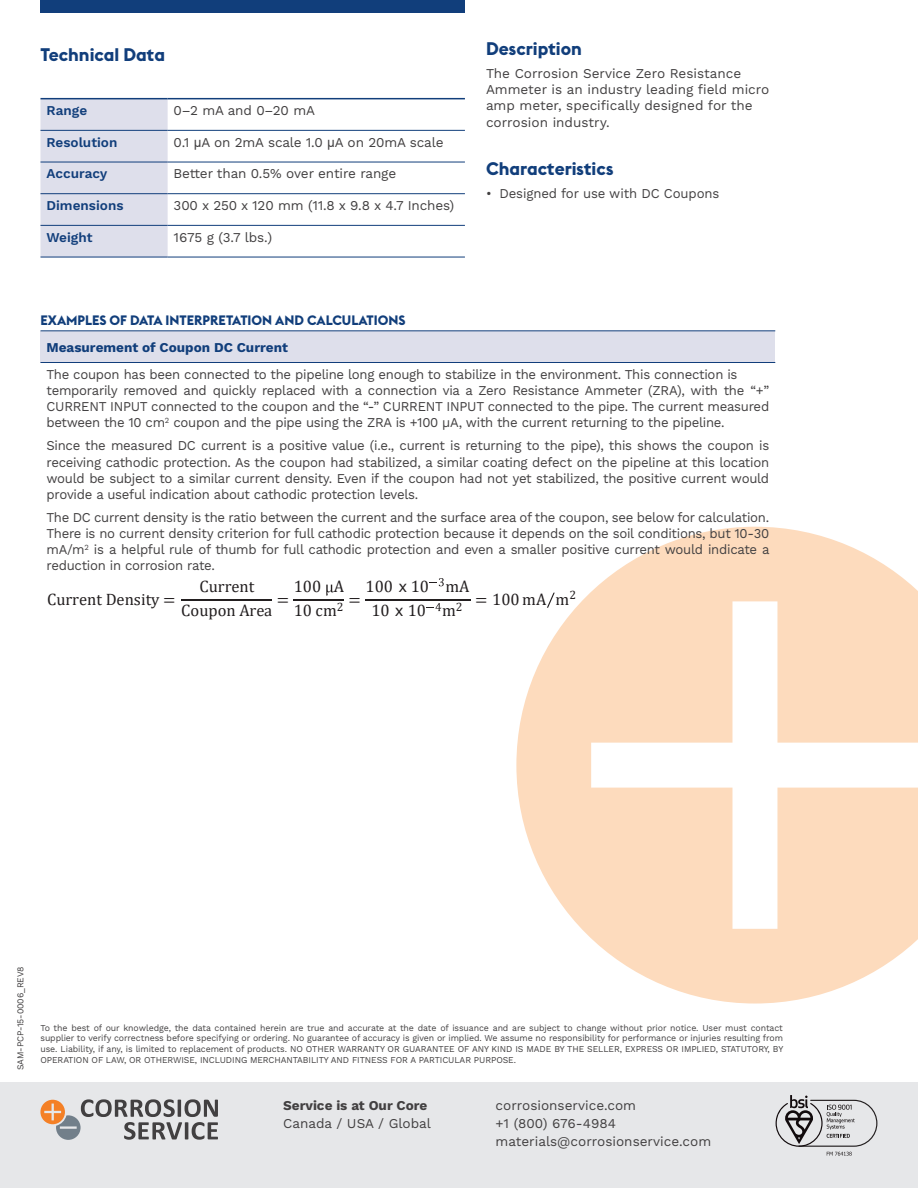
<style>
.page{position:relative;width:918px;height:1188px;background:#fff}
.page>*{position:absolute;margin:0;border:0;box-sizing:border-box;transform-origin:0 0}
.H2_Blue{font:700 18px "Euclid Flex";color:#113e7b}
.t1{font:16.5px "Cambria Math";color:#231f20}
.Body_Last_Paragraph{font:13.5px/16.2px "Work Sans";letter-spacing:-.02em;color:#424041;text-align:justify}
.Body_Last_Paragraph-2{font:13.5px/16.2px "Work Sans";color:#424041}
.Body{font:13.5px "Work Sans";letter-spacing:-.01em;color:#424041}
.t2{font:700 13.5px "Euclid Flex";color:#113e7b}
.t3{font:600 13.5px "Work Sans";color:#113e7b}
.t4{font:700 13.5px "Work Sans";color:#113e7b}
.t5{font:700 13.5px "Work Sans";color:#424041}
.t6{font:9px/10.8px "Work Sans";letter-spacing:-.01em;color:#424041;text-align:justify}
.s1{font-family:"Arial"}
.s2{font-family:"Work Sans"}
</style>
<div class="page">
<div style="left:0;top:1082px;width:918px;height:106px;background:#e6e7e9"></div>
<svg style="left:516px;top:527px;width:402px;height:477px;fill:#fddbbd"></svg>
<div style="left:40px;top:0;width:425px;height:14px;background:#113e7b"></div>
<svg style="left:40px;top:1099px;width:178px;height:41px"></svg>
<svg style="left:776px;top:1095px;width:101px;height:61px"></svg>
<div style="left:40px;top:99px;width:128px;height:158px;background:#dedfeb"></div>
<hr style="left:40px;top:98px;width:128px;height:1px;background:#113e7b">
<hr style="left:168px;top:98px;width:297px;height:1px;background:#113e7b">
<hr style="left:40px;top:130px;width:128px;height:1px;background:#113e7b">
<hr style="left:168px;top:130px;width:297px;height:1px;background:#113e7b">
<hr style="left:40px;top:162px;width:128px;height:1px;background:#113e7b">
<hr style="left:168px;top:162px;width:297px;height:1px;background:#113e7b">
<hr style="left:40px;top:193px;width:128px;height:1px;background:#113e7b">
<hr style="left:168px;top:193px;width:297px;height:1px;background:#113e7b">
<hr style="left:40px;top:225px;width:128px;height:1px;background:#113e7b">
<hr style="left:168px;top:225px;width:297px;height:1px;background:#113e7b">
<hr style="left:40px;top:257px;width:128px;height:1px;background:#113e7b">
<hr style="left:168px;top:257px;width:297px;height:1px;background:#113e7b">
<div style="left:40px;top:331px;width:735px;height:32px;background:#dedfeb"></div>
<hr style="left:40px;top:330px;width:735px;height:1px;background:#113e7b">
<hr style="left:40px;top:362px;width:735px;height:1px;background:#113e7b">
<hr style="left:181px;top:600px;width:91px;height:1px;background:#231f20">
<svg style="left:326px;top:585px;width:8px;height:11px"></svg>
<hr style="left:294px;top:600px;width:50px;height:1px;background:#231f20">
<hr style="left:366px;top:600px;width:105px;height:1px;background:#231f20">
<svg style="left:430px;top:578px;width:14px;height:8px"></svg>
<svg style="left:427px;top:603px;width:14px;height:8px"></svg>
<svg style="left:547px;top:593px;width:8px;height:15px"></svg>
<p class="H2_Blue" style="left:40px;top:44px;width:126px">Technical Data</p>
<p class="t3" style="left:46px;top:102px;width:42px">Range</p>
<p class="Body" style="left:174px;top:102px;width:143px">0–2 mA and 0–20 mA</p>
<p class="t3" style="left:46px;top:134px;width:72px">Resolution</p>
<p class="Body" style="left:174px;top:134px;width:272px">0.1 <span class="s1">μ</span>A on 2mA scale 1.0 <span class="s1">μ</span>A on 20mA scale</p>
<p class="t3" style="left:46px;top:166px;width:62px">Accuracy</p>
<p class="Body" style="left:174px;top:166px;width:224px">Better than 0.5% over entire range</p>
<p class="t3" style="left:46px;top:197px;width:79px">Dimensions</p>
<p class="Body" style="left:174px;top:197px;width:282px">300 x 250 x 120 mm (11.8 x 9.8 x 4.7 Inches)</p>
<p class="t3" style="left:46px;top:229px;width:47px">Weight</p>
<p class="Body" style="left:174px;top:229px;width:100px">1675 g (3.7 lbs.)</p>
<p class="H2_Blue" style="left:486px;top:38px;width:97px">Description</p>
<p class="Body_Last_Paragraph-2" style="left:486px;top:66px;width:285px">The Corrosion Service Zero Resistance Ammeter is an industry leading field micro amp meter, specifically designed for the corrosion industry.</p>
<p class="H2_Blue" style="left:486px;top:158px;width:129px">Characteristics</p>
<p class="Body_Last_Paragraph" style="left:486px;top:185px;width:235px">• Designed for use with DC Coupons</p>
<p class="t2" style="left:40px;top:312px;width:366px">EXAMPLES OF DATA INTERPRETATION AND CALCULATIONS</p>
<p class="t4" style="left:46px;top:339px;width:243px">Measurement of Coupon DC Current</p>
<p class="Body_Last_Paragraph" style="left:46px;top:367px;width:693px">The coupon has been connected to the pipeline long enough to stabilize in the environment. This connection is</p>
<p class="Body_Last_Paragraph" style="left:46px;top:383px;width:724px">temporarily removed and quickly replaced with a connection via a Zero Resistance Ammeter (ZRA), with the “+” CURRENT INPUT connected to the coupon and the “-” CURRENT INPUT connected to the pipe. The current measured between the 10 cm<sup>2</sup> coupon and the pipe using the ZRA is +100 µA, with the current returning to the pipeline.</p>
<p class="Body_Last_Paragraph" style="left:46px;top:438px;width:724px">Since the measured DC current is a positive value (i.e., current is returning to the pipe), this shows the coupon is receiving cathodic protection. As the coupon had stabilized, a similar coating defect on the pipeline at this location would be subject to a similar current density. Even if the coupon had not yet stabilized, the positive current would provide a useful indication about cathodic protection levels.</p>
<p class="Body_Last_Paragraph" style="left:46px;top:510px;width:725px">The DC current density is the ratio between the current and the surface area of the coupon, see below for calculation.<br>There is no current density criterion for full cathodic protection because it depends on the soil conditions, but 10-30 mA/m<sup>2</sup> is a helpful rule of thumb for full cathodic protection and even a smaller positive current would indicate a reduction in corrosion rate.</p>
<p class="t1" style="left:47px;top:590px;width:130px">Current Density =</p>
<p class="t1" style="left:366px;top:577px;width:65px">100 <span class="s2">x</span> 10</p>
<p class="t1" style="left:445px;top:577px;width:26px">mA</p>
<p class="t1" style="left:371px;top:601px;width:56px">10 <span class="s2">x</span> 10</p>
<p class="t1" style="left:200px;top:577px;width:56px">Current</p>
<p class="t1" style="left:294px;top:577px;width:52px">100 A</p>
<p class="t1" style="left:442px;top:590px;width:135px">m<sub>2</sub> = 100 mA m<sup>2</sup></p>
<p class="t1" style="left:277px;top:590px;width:14px">=</p>
<p class="t1" style="left:349px;top:590px;width:14px">=</p>
<p class="t1" style="left:294px;top:601px;width:51px">10 cm<sup>2</sup></p>
<p class="t1" style="left:181px;top:601px;width:93px">Coupon Area</p>
<p class="t6" style="left:16px;top:1070px;width:105px;rotate:-90deg">SAM-PCP-15-0006_REV8</p>
<p class="t6" style="left:40px;top:1023px;width:744px">To the best of our knowledge, the data contained herein are true and accurate at the date of issuance and are subject to change without prior notice. User must contact supplier to verify correctness before specifying or ordering. No guarantee of accuracy is given or implied. We assume no responsibility for performance or injuries resulting from use. Liability, if any, is limited to replacement of products. NO OTHER WARRANTY OR GUARANTEE OF ANY KIND IS MADE BY THE SELLER, EXPRESS OR IMPLIED, STATUTORY, BY OPERATION OF LAW, OR OTHERWISE, INCLUDING MERCHANTABILITY AND FITNESS FOR A PARTICULAR PURPOSE.</p>
<p class="t5" style="left:283px;top:1097px;width:146px">Service is at Our Core</p>
<p class="Body_Last_Paragraph-2" style="left:283px;top:1116px;width:149px">Canada / USA / Global</p>
<p class="Body_Last_Paragraph-2" style="left:496px;top:1096px;width:217px;line-height:18.3px">corrosionservice.com<br>+1 (800) 676-4984 materials@corrosionservice.com</p>
</div>
